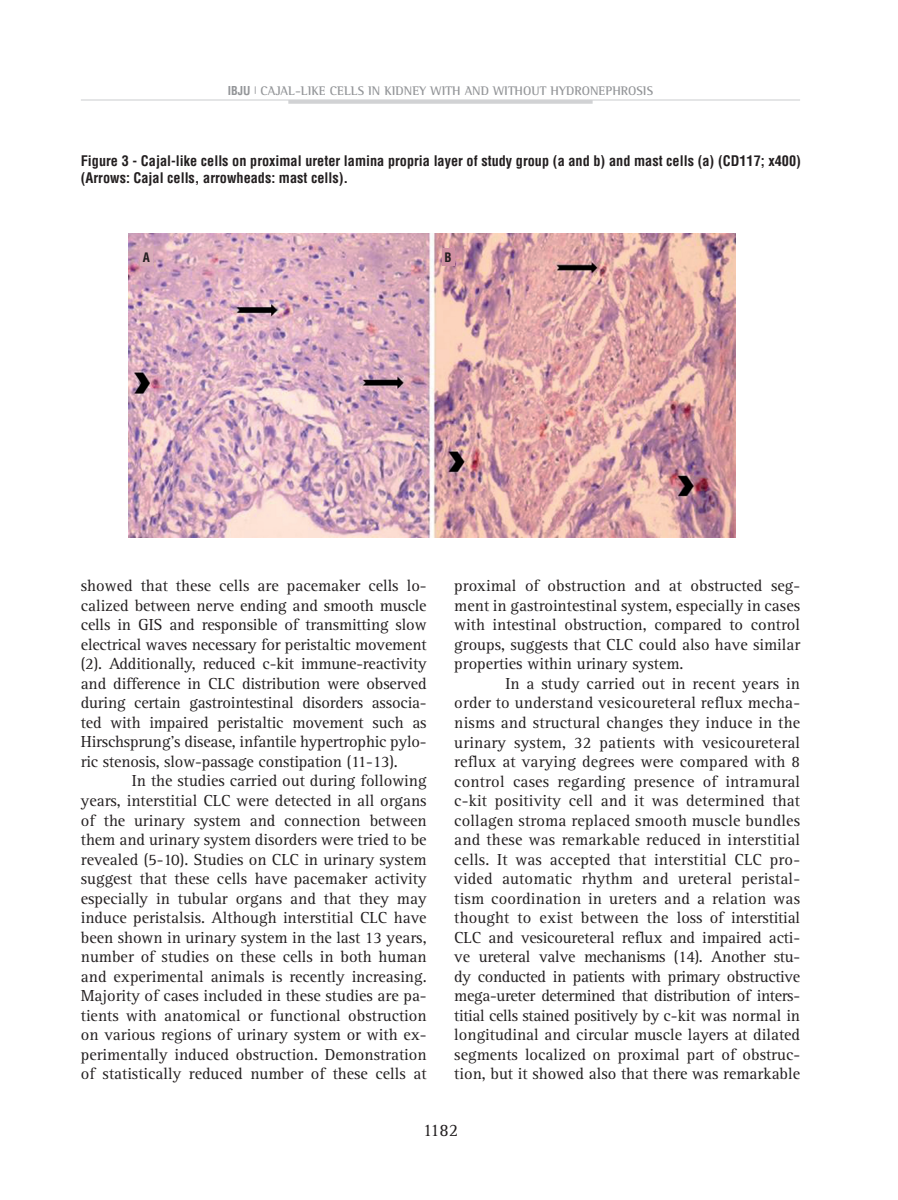
<style>
.page{position:relative;width:898px;height:1200px;background:#fff}
.page>*{position:absolute;margin:0;border:0;box-sizing:border-box;transform-origin:0 0}
.t1{font:18px "Rotis Serif";color:#231f20}
.t2{font:16.5px/19.5px "Rotis Serif";color:#231f20;text-align:justify}
.t3{font:700 condensed 14.25px/17.1px "Helvetica";color:#231f20}
.t4{font:700 12.75px "Rotis Semi Serif";color:#939598}
.t5{font:700 condensed 12.75px "Helvetica";color:#231f20}
.s1{font-family:"Helvetica";font-stretch:condensed;font-size:12px}
</style>
<div class="page">
<hr style="left:81px;top:99px;width:718px;height:2px;background:#dcdddf">
<hr style="left:288px;top:100px;width:304px;height:4px;background:#d1d2d4">
<img style="left:128px;top:234px;width:607px;height:303px">
<div style="left:140px;top:248px;width:13px;height:17px;background:#d8abb8"></div>
<div style="left:441px;top:248px;width:13px;height:17px;background:#d090a3"></div>
<p class="t4" style="left:228px;top:83px;width:426px"><span class="s1">ibju</span> <sup>|</sup> CAJAL-LIKE CELLS IN KIDNEY WITH AND WITHOUT HYDRONEPHROSIS</p>
<p class="t3" style="left:81px;top:152px;width:721px">Figure 3 - Cajal-like cells on proximal ureter lamina propria layer of study group (a and b) and mast cells (a) (CD117; x400) (Arrows: Cajal cells, arrowheads: mast cells).</p>
<p class="t5" style="left:143px;top:249px;width:9px">A</p>
<p class="t5" style="left:444px;top:249px;width:9px">B</p>
<p class="t2" style="left:81px;top:576px;width:347px">showed that these cells are pacemaker cells lo&shy;calized between nerve ending and smooth muscle cells in GIS and responsible of transmitting slow electrical waves necessary for peristaltic movement (2). Additionally, reduced c-kit immune-reactivity and difference in CLC distribution were observed during certain gastrointestinal disorders associa&shy;ted with impaired peristaltic movement such as Hirschsprung’s disease, infantile hypertrophic pylo&shy;ric stenosis, slow-passage constipation (11-13).</p>
<p class="t2" style="left:81px;top:771px;width:347px;text-indent:51px">In the studies carried out during following years, interstitial CLC were detected in all organs of the urinary system and connection between them and urinary system disorders were tried to be revealed (5-10). Studies on CLC in urinary system suggest that these cells have pacemaker activity especially in tubular organs and that they may induce peristalsis. Although interstitial CLC have been shown in urinary system in the last 13 years, number of studies on these cells in both human and experimental animals is recently increasing.<br>Majority of cases included in these studies are pa&shy;tients with anatomical or functional obstruction on various regions of urinary system or with ex&shy;perimentally induced obstruction. Demonstration of statistically reduced number of these cells at</p>
<p class="t2" style="left:454px;top:576px;width:347px">proximal of obstruction and at obstructed seg&shy;ment in gastrointestinal system, especially in cases with intestinal obstruction, compared to control groups, suggests that CLC could also have similar properties within urinary system.</p>
<p class="t2" style="left:454px;top:674px;width:347px;text-indent:51px">In a study carried out in recent years in order to understand vesicoureteral reflux mecha&shy;nisms and structural changes they induce in the urinary system, 32 patients with vesicoureteral reflux at varying degrees were compared with 8 control cases regarding presence of intramural c-kit positivity cell and it was determined that collagen stroma replaced smooth muscle bundles and these was remarkable reduced in interstitial cells. It was accepted that interstitial CLC pro&shy;vided automatic rhythm and ureteral peristal&shy;tism coordination in ureters and a relation was thought to exist between the loss of interstitial CLC and vesicoureteral reflux and impaired acti&shy;ve ureteral valve mechanisms (14). Another stu&shy;dy conducted in patients with primary obstructive mega-ureter determined that distribution of inters&shy;titial cells stained positively by c-kit was normal in longitudinal and circular muscle layers at dilated segments localized on proximal part of obstruc&shy;tion, but it showed also that there was remarkable</p>
<p class="t1" style="left:422px;top:1119px;width:37px">1182</p>
</div>
